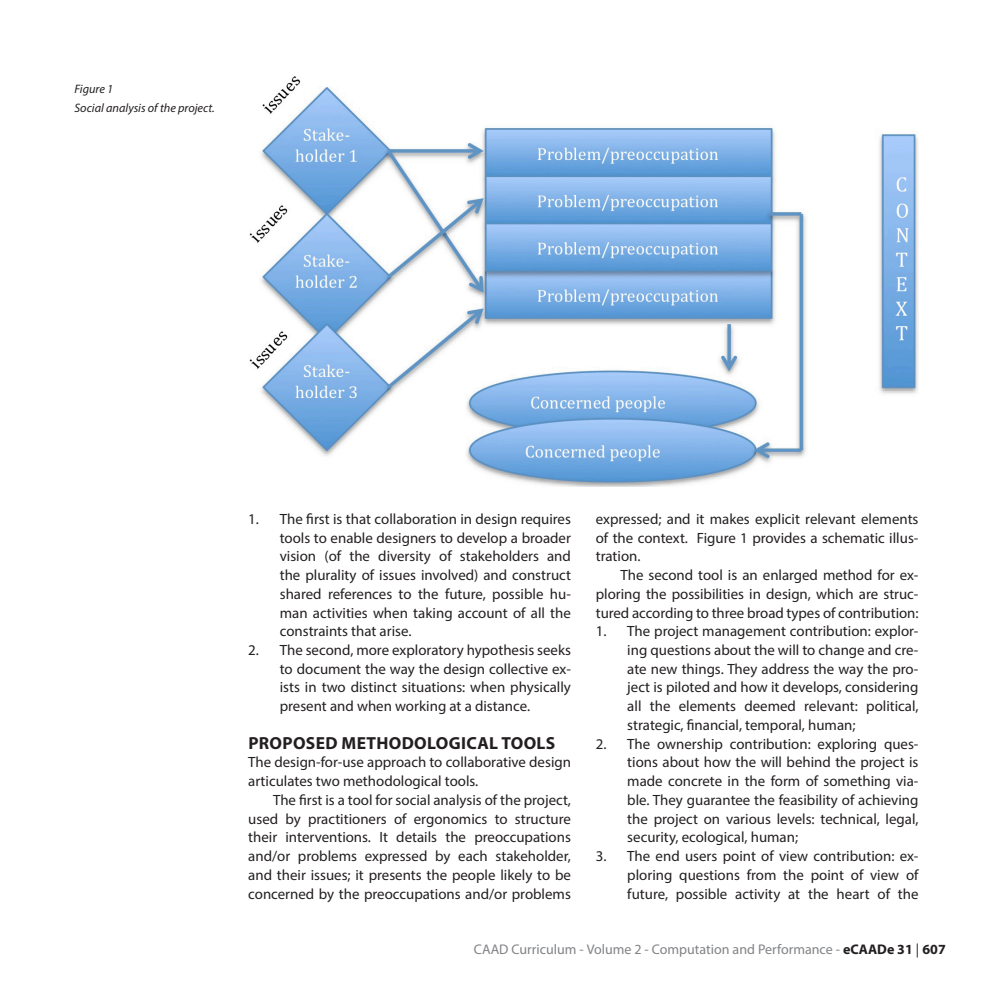
<style>
.page{position:relative;width:993px;height:993px;background:#fff}
.page>*{position:absolute;margin:0;border:0;box-sizing:border-box;transform-origin:0 0}
.Heading_1{font:700 17.5px "Myriad Pro";letter-spacing:.02em;color:#231f20}
.Paragraph{font:14.88px/18.7px "Myriad Pro";color:#231f20;text-align:justify}
.Paragraph_First{font:14.88px/18.7px "Myriad Pro";color:#231f20}
.t1{font:14px "Myriad Pro";color:#808285}
.Captions{font:italic 12.25px "Myriad Pro";color:#231f20}
.s1{font-weight:700;color:#231f20}
.s2{color:#231f20}
</style>
<div class="page">
<img style="left:249px;top:76px;width:669px;height:410px">
<p class="Captions" style="left:74px;top:81px;width:40px">Figure 1</p>
<p class="Captions" style="left:74px;top:100px;width:142px">Social analysis of the project.</p>
<p class="Paragraph" style="left:280px;top:509px;width:292px;text-indent:-32px">1. The first is that collaboration in design requires tools to enable designers to develop a broader vision (of the diversity of stakeholders and the plurality of issues involved) and construct shared references to the future, possible hu&shy;man activities when taking account of all the constraints that arise.</p>
<p class="Paragraph" style="left:280px;top:640px;width:292px;text-indent:-32px">2. The second, more exploratory hypothesis seeks to document the way the design collective ex&shy;ists in two distinct situations: when physically present and when working at a distance.</p>
<p class="Heading_1" style="left:248px;top:731px;width:308px">PROPOSED METHODOLOGICAL TOOLS</p>
<p class="Paragraph_First" style="left:248px;top:752px;width:324px">The design-for-use approach to collaborative design articulates two methodological tools.</p>
<p class="Paragraph" style="left:248px;top:790px;width:324px;text-indent:25px">The first is a tool for social analysis of the project, used by practitioners of ergonomics to structure their interventions. It details the preoccupations and/or problems expressed by each stakeholder, and their issues; it presents the people likely to be concerned by the preoccupations and/or problems</p>
<p class="Paragraph" style="left:595px;top:509px;width:324px">expressed; and it makes explicit relevant elements of the context. Figure 1 provides a schematic illus&shy;tration.</p>
<p class="Paragraph" style="left:595px;top:565px;width:324px;text-indent:25px">The second tool is an enlarged method for ex&shy;ploring the possibilities in design, which are struc&shy;tured according to three broad types of contribution:</p>
<p class="Paragraph" style="left:627px;top:621px;width:292px;text-indent:-32px">1. The project management contribution: explor&shy;ing questions about the will to change and cre&shy;ate new things. They address the way the pro&shy;ject is piloted and how it develops, considering all the elements deemed relevant: political, strategic, financial, temporal, human;</p>
<p class="Paragraph" style="left:627px;top:733px;width:292px;text-indent:-32px">2. The ownership contribution: exploring ques&shy;tions about how the will behind the project is made concrete in the form of something via&shy;ble. They guarantee the feasibility of achieving the project on various levels: technical, legal, security, ecological, human;</p>
<p class="Paragraph" style="left:627px;top:846px;width:292px;text-indent:-32px">3. The end users point of view contribution: ex&shy;ploring questions from the point of view of future, possible activity at the heart of the</p>
<p class="t1" style="left:474px;top:940px;width:473px">CAAD Curriculum - Volume 2 - Computation and Performance - <span class="s1">eCAADe 31</span> <span class="s2">|</span> <span class="s1">607</span></p>
</div>
